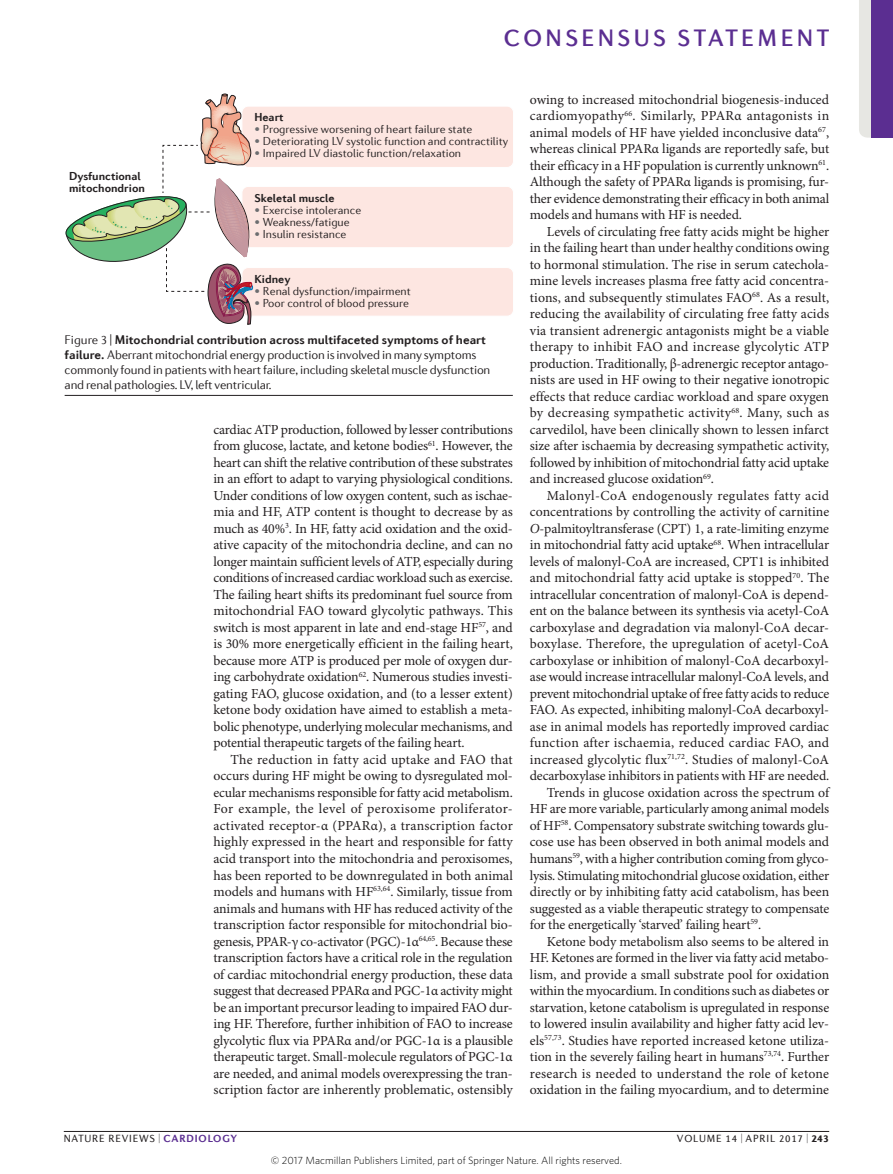
<style>
.page{position:relative;width:893px;height:1174px;background:#fff}
.page>*{position:absolute;margin:0;border:0;box-sizing:border-box;transform-origin:0 0}
.t1{font:500 24px "Diverda Sans Com";letter-spacing:.14em;color:#5b2e91}
.Body_text{font:13.8px/16.5px "Minion Pro";letter-spacing:-.01em;color:#231f20;text-align:justify}
.Figure_caption{font:300 12.75px/15px "Diverda Sans Com";letter-spacing:-.015em;color:#231f20}
.t2{font:300 11.7px "Diverda Sans Com";color:#231f20}
.t3{font:700 11.7px/12px "Diverda Sans Com";color:#231f20}
.t4{font:300 10.5px "Whitney";color:#000}
.t5{font:10.5px "Diverda Sans Com";letter-spacing:.075em;color:#231f20}
.s1{color:#6c6d70}
.s2{font-weight:700}
.s3{font-weight:300}
.s4{color:#7c698a}
.s5{font-style:italic}
.s6{font-weight:700;color:#5b2e91}
.s7{font-weight:900}
</style>
<div class="page">
<hr style="left:64px;top:1131px;width:765px;height:1px;background:#231f20">
<hr style="left:65px;top:395px;width:448px;height:1px;background:#231f20">
<div style="left:242px;top:106px;width:271px;height:61px;background:#fde6e1;border-radius:6px"></div>
<div style="left:242px;top:106px;width:272px;height:62px;border:1px solid #fff;border-radius:6px"></div>
<div style="left:242px;top:186px;width:271px;height:62px;background:#fde6e1;border-radius:6px"></div>
<div style="left:242px;top:186px;width:272px;height:62px;border:1px solid #fff;border-radius:6px"></div>
<div style="left:242px;top:267px;width:271px;height:49px;background:#fde6e1;border-radius:6px"></div>
<div style="left:242px;top:267px;width:272px;height:49px;border:1px solid #fff;border-radius:6px"></div>
<svg style="left:66px;top:94px;width:187px;height:231px"></svg>
<svg style="left:859px;top:0;width:13px;height:138px;background:#dcd9dc"></svg>
<div style="left:872px;top:0;width:21px;height:138px;background:#5b2e91"></div>
<h1 class="t1" style="left:504px;top:24px;width:327px">CONSENSUS STATEMENT</h1>
<p class="t3" style="left:69px;top:170px;width:78px">Dysfunctional mitochondrion</p>
<p class="t3" style="left:254px;top:111px;width:31px">Heart</p>
<p class="t2" style="left:254px;top:122px;width:219px"><span class="s1">•</span> Progressive worsening of heart failure state</p>
<p class="t2" style="left:254px;top:134px;width:255px"><span class="s1">•</span> Deteriorating LV systolic function and contractility</p>
<p class="t2" style="left:254px;top:146px;width:208px"><span class="s1">•</span> Impaired LV diastolic function/relaxation</p>
<p class="t3" style="left:254px;top:192px;width:82px">Skeletal muscle</p>
<p class="t2" style="left:254px;top:204px;width:108px"><span class="s1">•</span> Exercise intolerance</p>
<p class="t2" style="left:254px;top:216px;width:97px"><span class="s1">•</span> Weakness/fatigue</p>
<p class="t2" style="left:254px;top:228px;width:94px"><span class="s1">•</span> Insulin resistance</p>
<p class="t3" style="left:254px;top:273px;width:38px">Kidney</p>
<p class="t2" style="left:254px;top:284px;width:158px"><span class="s1">•</span> Renal dysfunction/impairment</p>
<p class="t2" style="left:254px;top:296px;width:156px"><span class="s1">•</span> Poor control of blood pressure</p>
<p class="Figure_caption" style="left:65px;top:332px;width:427px">Figure 3 | <span class="s2">Mitochondrial contribution across multifaceted symptoms of heart failure.</span> Aberrant mitochondrial energy production is involved in many symptoms commonly found in patients with heart failure, including skeletal muscle dysfunction and renal pathologies. LV, left ventricular.</p>
<p class="t3" style="left:366px;top:339px;width:147px">Nature Reviews <span class="s3">|</span> <span class="s4">Cardiology</span></p>
<p class="Body_text" style="left:213px;top:422px;width:301px;text-align:left">cardiac ATP production, followed by lesser contributions from glucose, lactate, and ketone bodies<sup>61</sup>. However, the heart can shift the relative contribution of these substrates in an effort to adapt to varying physiological conditions.<br>Under conditions of low oxygen content, such as ischae&shy;mia and HF, ATP content is thought to decrease by as much as 40%<sup>3</sup>. In HF, fatty acid oxidation and the oxid&shy;ative capacity of the mitochondria decline, and can no longer maintain sufficient levels of ATP, especially during conditions of increased cardiac workload such as exercise.<br>The failing heart shifts its predominant fuel source from mitochondrial FAO toward glycolytic pathways. This switch is most apparent in late and end-stage HF<sup>57</sup>, and is 30% more energetically efficient in the failing heart, because more ATP is produced per mole of oxygen dur&shy;ing carbohydrate oxidation<sup>62</sup>. Numerous studies investi&shy;gating FAO, glucose oxidation, and (to a lesser extent) ketone body oxidation have aimed to establish a meta&shy;bolic phenotype, underlying molecular mechanisms, and potential therapeutic targets of the failing heart.</p>
<p class="Body_text" style="left:213px;top:752px;width:301px;text-indent:17px">The reduction in fatty acid uptake and FAO that occurs during HF might be owing to dysregulated mol&shy;ecular mechanisms responsible for fatty acid metabolism.<br>For example, the level of peroxisome proliferator&shy;activated receptor‑α (PPARα), a transcription factor highly expressed in the heart and responsible for fatty acid transport into the mitochondria and peroxisomes, has been reported to be downregulated in both animal models and humans with HF<sup>63,64</sup>. Similarly, tissue from animals and humans with HF has reduced activity of the transcription factor responsible for mitochondrial bio&shy;genesis, PPAR‑γ co-activator (PGC)‑1α<sup>64,65</sup>. Because these transcription factors have a critical role in the regulation of cardiac mitochondrial energy production, these data suggest that decreased PPARα and PGC‑1α activity might be an important precursor leading to impaired FAO dur&shy;ing HF. Therefore, further inhibition of FAO to increase glycolytic flux via PPARα and/or PGC‑1α is a plausible therapeutic target. Small-molecule regulators of PGC‑1α are needed, and animal models overexpressing the tran&shy;scription factor are inherently problematic, ostensibly</p>
<p class="Body_text" style="left:530px;top:92px;width:301px">owing to increased mitochondrial biogenesis-induced cardiomyopathy<sup>66</sup>. Similarly, PPARα antagonists in animal models of HF have yielded inconclusive data<sup>67</sup>, whereas clinical PPARα ligands are reportedly safe, but their efficacy in a HF population is currently unknown<sup>61</sup>.<br>Although the safety of PPARα ligands is promising, fur&shy;ther evidence demonstrating their efficacy in both animal models and humans with HF is needed.</p>
<p class="Body_text" style="left:530px;top:224px;width:301px;text-indent:17px">Levels of circulating free fatty acids might be higher in the failing heart than under healthy conditions owing to hormonal stimulation. The rise in serum catechola&shy;mine levels increases plasma free fatty acid concentra&shy;tions, and subsequently stimulates FAO<sup>68</sup>. As a result, reducing the availability of circulating free fatty acids via transient adrenergic antagonists might be a viable therapy to inhibit FAO and increase glycolytic ATP production. Traditionally, β‑adrenergic receptor antago&shy;nists are used in HF owing to their negative ionotropic effects that reduce cardiac workload and spare oxygen by decreasing sympathetic activity<sup>68</sup>. Many, such as carvedilol, have been clinically shown to lessen infarct size after ischaemia by decreasing sympathetic activity, followed by inhibition of mitochondrial fatty acid uptake and increased glucose oxidation<sup>69</sup>.</p>
<p class="Body_text" style="left:530px;top:488px;width:301px;text-indent:17px">Malonyl‑CoA endogenously regulates fatty acid concentrations by controlling the activity of carnitine <span class="s5">O</span>‑palmitoyltransferase (CPT) 1, a rate-limiting enzyme in mitochondrial fatty acid uptake<sup>68</sup>. When intracellular levels of malonyl‑CoA are increased, CPT1 is inhibited and mitochondrial fatty acid uptake is stopped<sup>70</sup>. The intracellular concentration of malonyl‑CoA is depend&shy;ent on the balance between its synthesis via acetyl‑CoA carboxylase and degradation via malonyl‑CoA decar&shy;boxylase. Therefore, the upregulation of acetyl‑CoA carboxylase or inhibition of malonyl‑CoA decarboxyl&shy;ase would increase intracellular malonyl‑CoA levels, and prevent mitochondrial uptake of free fatty acids to reduce FAO. As expected, inhibiting malonyl‑CoA decarboxyl&shy;ase in animal models has reportedly improved cardiac function after ischaemia, reduced cardiac FAO, and increased glycolytic flux<sup>71,72</sup>. Studies of malonyl‑CoA decarboxylase inhibitors in patients with HF are needed.</p>
<p class="Body_text" style="left:530px;top:785px;width:301px;text-indent:17px">Trends in glucose oxidation across the spectrum of HF are more variable, particularly among animal models of HF<sup>58</sup>. Compensatory substrate switching towards glu&shy;cose use has been observed in both animal models and humans<sup>59</sup>, with a higher contribution coming from glyco&shy;lysis. Stimulating mitochondrial glucose oxidation, either directly or by inhibiting fatty acid catabolism, has been suggested as a viable therapeutic strategy to compensate for the energetically ‘starved’ failing heart<sup>59</sup>.</p>
<p class="Body_text" style="left:530px;top:933px;width:301px;text-indent:17px">Ketone body metabolism also seems to be altered in HF. Ketones are formed in the liver via fatty acid metabo&shy;lism, and provide a small substrate pool for oxidation within the myocardium. In conditions such as diabetes or starvation, ketone catabolism is upregulated in response to lowered insulin availability and higher fatty acid lev&shy;els<sup>57,73</sup>. Studies have reported increased ketone utiliza&shy;tion in the severely failing heart in humans<sup>73,74</sup>. Further research is needed to understand the role of ketone oxidation in the failing myocardium, and to determine</p>
<p class="t5" style="left:64px;top:1132px;width:175px">NATURE REVIEWS | <span class="s6">CARDIOLOGY</span></p>
<p class="t5" style="left:677px;top:1132px;width:153px">VOLUME 14 | APRIL 2017 | <span class="s7">243</span></p>
<p class="t4" style="left:271px;top:1153px;width:352px">© 2017 Macmillan Publishers Limited, part of Springer Nature. All rights reserved.</p>
</div>
